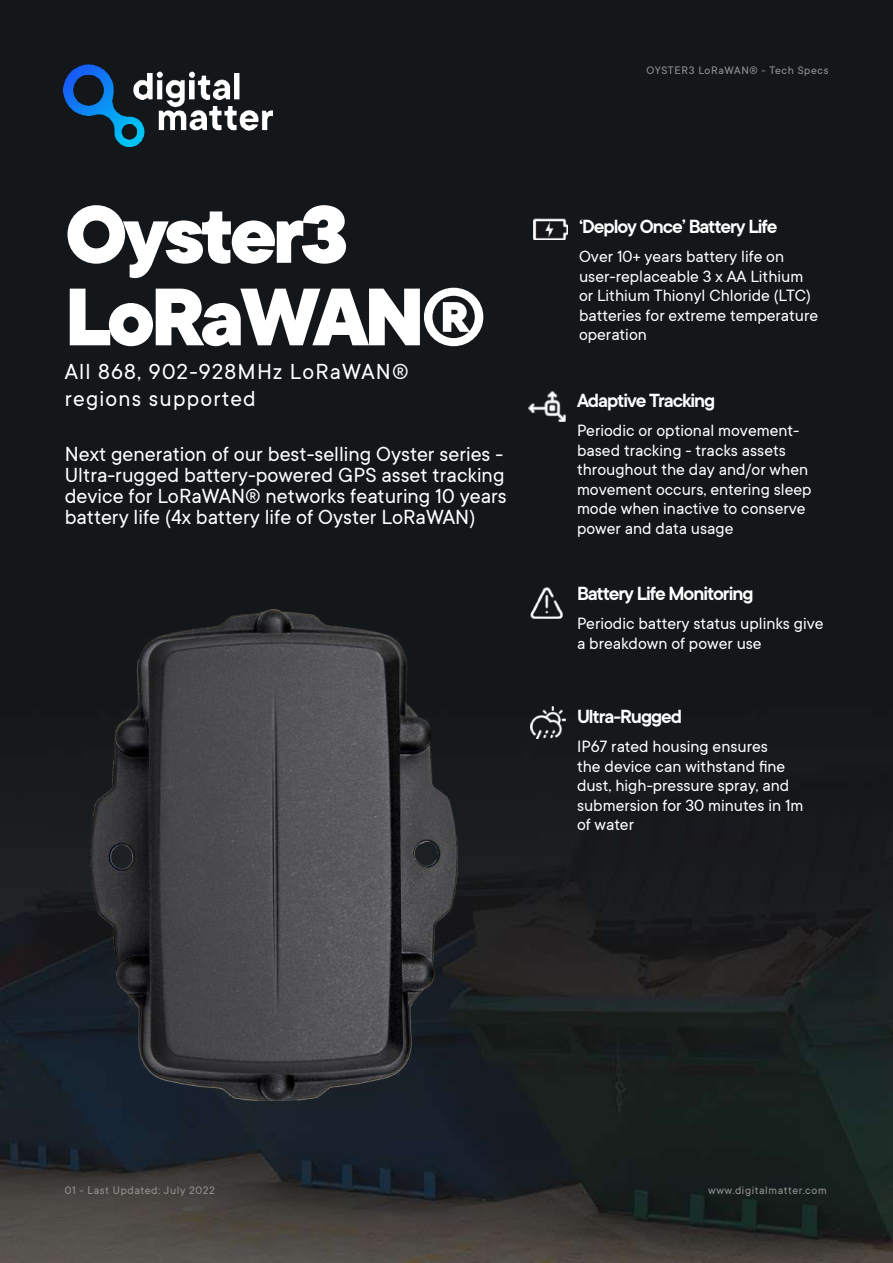
<style>
.page{position:relative;width:893px;height:1263px;background:#fff}
.page>*{position:absolute;margin:0;border:0;box-sizing:border-box;transform-origin:0 0}
.t1{font:800 90px/82.5px "TT Commons";letter-spacing:-.05em;color:#fff}
.t2{font:24px/27px "TT Commons";letter-spacing:.05em;color:#fff}
.t3{font:22.5px/21px "TT Commons";color:#fff}
.t4{font:600 21px "TT Commons";letter-spacing:-.05em;color:#fff}
.t5{font:18px/19.5px "TT Commons";color:#fff}
.t6{font:12px "TT Commons";letter-spacing:.05em;color:#959595}
</style>
<div class="page">
<img style="left:0;top:0;width:893px;height:1263px">
<img style="left:530px;top:707px;width:35px;height:31px">
<img style="left:533px;top:219px;width:34px;height:21px">
<img style="left:528px;top:390px;width:38px;height:31px">
<img style="left:531px;top:587px;width:31px;height:32px">
<img style="left:89px;top:609px;width:369px;height:491px">
<img style="left:63px;top:65px;width:209px;height:81px">
<h1 class="t1" style="left:65px;top:190px;width:424px">Oyster3<br>LoRaWAN®</h1>
<h2 class="t2" style="left:65px;top:357px;width:345px">All 868, 902-928MHz LoRaWAN® regions supported</h2>
<p class="t3" style="left:65px;top:443px;width:444px">Next generation of our best-selling Oyster series - Ultra-rugged battery-powered GPS asset tracking device for LoRaWAN® networks featuring 10 years battery life (4x battery life of Oyster LoRaWAN)</p>
<p class="t6" style="left:646px;top:63px;width:183px">OYSTER3 LoRaWAN® - Tech Specs</p>
<p class="t4" style="left:579px;top:213px;width:200px">‘Deploy Once’ Battery Life</p>
<p class="t5" style="left:579px;top:246px;width:241px">Over 10+ years battery life on user-replaceable 3 x AA Lithium or Lithium Thionyl Chloride (LTC) batteries for extreme temperature operation</p>
<p class="t4" style="left:577px;top:387px;width:140px">Adaptive Tracking</p>
<p class="t5" style="left:577px;top:420px;width:236px">Periodic or optional movement&shy;based tracking - tracks assets throughout the day and/or when movement occurs, entering sleep mode when inactive to conserve power and data usage</p>
<p class="t4" style="left:577px;top:580px;width:178px">Battery Life Monitoring</p>
<p class="t5" style="left:577px;top:613px;width:248px">Periodic battery status uplinks give a breakdown of power use</p>
<p class="t4" style="left:577px;top:703px;width:107px">Ultra-Rugged</p>
<p class="t5" style="left:577px;top:736px;width:228px">IP67 rated housing ensures<br>the device can withstand fine dust, high-pressure spray, and submersion for 30 minutes in 1m of water</p>
<p class="t6" style="left:65px;top:1182px;width:152px">01 - Last Updated: July 2022</p>
<p class="t6" style="left:708px;top:1182px;width:120px">www.digitalmatter.com</p>
</div>
